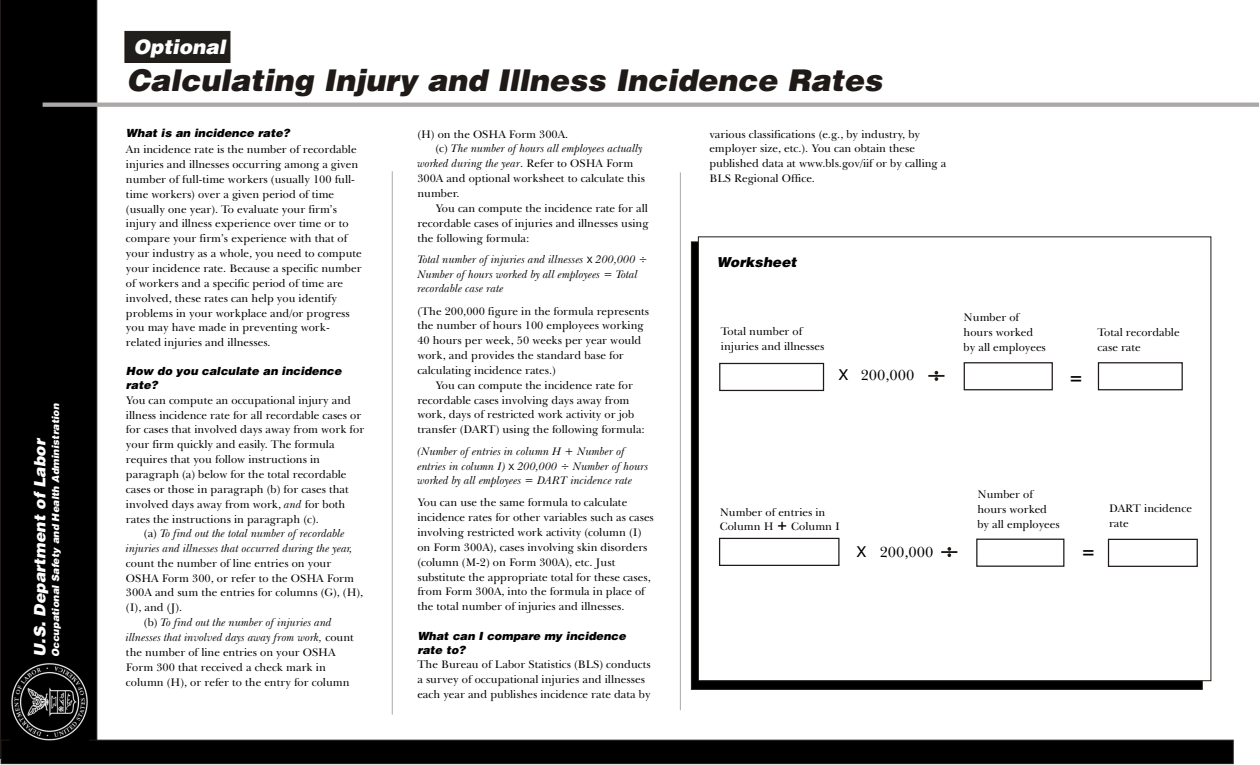
<style>
.page{position:relative;width:1260px;height:765px;background:#fff}
.page>*{position:absolute;margin:0;border:0;box-sizing:border-box;transform-origin:0 0}
.t1{font:italic 900 30px "Helvetica";color:#1f1a17}
.t2{font:italic 900 20px "Helvetica";color:#fff}
.t3{font:700 17.5px "Baskerville Win 95 BT";color:#000}
.t4{font:italic 900 15.75px "Helvetica";color:#fff}
.t5{font:15px "Baskerville Win 95 BT";color:#000}
.t6{font:italic 900 13.75px "Helvetica";color:#000}
.t7{font:11.25px/14.9px "Baskerville Win 95 BT";color:#000}
.t8{font:italic 11.25px/14.9px "Baskerville Win 95 BT";color:#000;text-align:center}
.t9{font:italic 900 11.25px "Helvetica";color:#000}
.t10{font:italic 900 9.88px "Helvetica";color:#fff}
.s1{font-style:normal}
.s2{font-family:"Helvetica";font-style:normal;font-size:8.75px}
.s3{font-family:"Helvetica"}
.s4{font-family:"Arial";font-style:normal;font-size:8.75px}
.s5{font-style:italic}
.s6{font-weight:700;font-size:13.75px}
</style>
<div class="page">
<div style="left:125px;top:31px;width:105px;height:32px;background:#211f1c"></div>
<div style="left:0;top:0;width:97px;height:758px;background:#000"></div>
<svg style="left:43px;top:103px;width:1216px;height:4px;background:#aeabab"></svg>
<hr style="left:392px;top:171px;width:1px;height:544px;background:#aba8a8">
<hr style="left:680px;top:172px;width:1px;height:538px;background:#aba8a8">
<div style="left:1px;top:740px;width:1232px;height:24px;background:#000;border:1px solid #1f1a17"></div>
<div style="left:691px;top:242px;width:511px;height:447px;background:#000;border:1px solid #1f1a17"></div>
<div style="left:698px;top:237px;width:513px;height:444px;background:#fff;border:1px solid #1f1a17"></div>
<svg style="left:941px;top:547px;width:16px;height:10px"></svg>
<div style="left:976px;top:539px;width:88px;height:28px;border:1px solid #1f1a17"></div>
<div style="left:1108px;top:539px;width:90px;height:28px;border:1px solid #1f1a17"></div>
<div style="left:719px;top:363px;width:105px;height:28px;border:1px solid #1f1a17"></div>
<svg style="left:928px;top:371px;width:17px;height:9px"></svg>
<div style="left:1098px;top:362px;width:85px;height:28px;border:1px solid #1f1a17"></div>
<div style="left:964px;top:362px;width:89px;height:28px;border:1px solid #1f1a17"></div>
<div style="left:719px;top:538px;width:121px;height:28px;border:1px solid #1f1a17"></div>
<img style="left:11px;top:663px;width:78px;height:78px">
<p class="t10" style="left:52px;top:657px;width:255px;rotate:-90deg">Occupational Safety and Health Administration</p>
<h3 class="t4" style="left:34px;top:657px;width:220px;rotate:-90deg">U.S. Department of Labor</h3>
<h2 class="t2" style="left:133px;top:39px;width:94px">Optional</h2>
<h1 class="t1" style="left:127px;top:68px;width:757px">Calculating Injury and Illness Incidence Rates</h1>
<p class="t9" style="left:126px;top:129px;width:165px">What is an incidence rate?</p>
<p class="t7" style="left:417px;top:127px;width:152px">(H) on the OSHA Form 300A.</p>
<p class="t7" style="left:709px;top:127px;width:212px">various classifications (e.g., by industry, by</p>
<p class="t7" style="left:126px;top:143px;width:232px">An incidence rate is the number of recordable</p>
<p class="t8" style="left:435px;top:142px;width:209px"><span class="s1">(c)</span> The number of hours all employees actually</p>
<p class="t7" style="left:709px;top:142px;width:207px">employer size, etc.). You can obtain these</p>
<p class="t7" style="left:126px;top:158px;width:234px">injuries and illnesses occurring among a given</p>
<p class="t8" style="left:417px;top:157px;width:218px">worked during the year<span class="s1">. Refer to OSHA Form</span></p>
<p class="t7" style="left:709px;top:157px;width:239px">published data at www.bls.gov/iif or by calling a</p>
<p class="t7" style="left:126px;top:173px;width:231px">number of full-time workers (usually 100 full-</p>
<p class="t7" style="left:417px;top:172px;width:229px">300A and optional worksheet to calculate this</p>
<p class="t7" style="left:709px;top:172px;width:107px">BLS Regional Office.</p>
<p class="t7" style="left:126px;top:187px;width:210px">time workers) over a given period of time</p>
<p class="t7" style="left:417px;top:187px;width:44px">number.</p>
<p class="t7" style="left:126px;top:202px;width:213px">(usually one year). To evaluate your firm’s</p>
<p class="t7" style="left:435px;top:201px;width:214px">You can compute the incidence rate for all</p>
<p class="t7" style="left:126px;top:217px;width:224px">injury and illness experience over time or to</p>
<p class="t7" style="left:417px;top:216px;width:233px">recordable cases of injuries and illnesses using</p>
<p class="t7" style="left:126px;top:232px;width:223px">compare your firm’s experience with that of</p>
<p class="t7" style="left:417px;top:231px;width:114px">the following formula:</p>
<p class="t7" style="left:126px;top:247px;width:237px">your industry as a whole, you need to compute</p>
<p class="t8" style="left:417px;top:253px;width:232px">Total number of injuries and illnesses <span class="s2">X</span> 200,000 ÷</p>
<p class="t6" style="left:717px;top:257px;width:81px">Worksheet</p>
<p class="t7" style="left:126px;top:262px;width:237px">your incidence rate. Because a specific number</p>
<p class="t8" style="left:417px;top:268px;width:222px">Number of hours worked by all employees = Total</p>
<p class="t7" style="left:126px;top:277px;width:219px">of workers and a specific period of time are</p>
<p class="t8" style="left:417px;top:282px;width:88px">recordable case rate</p>
<p class="t7" style="left:126px;top:291px;width:225px">involved, these rates can help you identify problems in your workplace and/or progress</p>
<p class="t7" style="left:417px;top:304px;width:233px">(The 200,000 figure in the formula represents</p>
<p class="t7" style="left:964px;top:311px;width:84px">Number of hours worked by all employees</p>
<p class="t7" style="left:126px;top:321px;width:205px">you may have made in preventing work-</p>
<p class="t7" style="left:417px;top:319px;width:228px">the number of hours 100 employees working</p>
<p class="t7" style="left:126px;top:336px;width:146px">related injuries and illnesses.</p>
<p class="t7" style="left:417px;top:334px;width:225px">40 hours per week, 50 weeks per year would work, and provides the standard base for</p>
<p class="t9" style="left:126px;top:367px;width:217px">How do you calculate an incidence</p>
<p class="t7" style="left:417px;top:364px;width:140px">calculating incidence rates.)</p>
<p class="t9" style="left:126px;top:381px;width:33px">rate?</p>
<p class="t7" style="left:435px;top:378px;width:199px">You can compute the incidence rate for</p>
<p class="t7" style="left:126px;top:393px;width:227px">You can compute an occupational injury and</p>
<p class="t7" style="left:417px;top:393px;width:214px">recordable cases involving days away from</p>
<p class="t7" style="left:126px;top:408px;width:237px">illness incidence rate for all recordable cases or</p>
<p class="t7" style="left:417px;top:408px;width:218px">work, days of restricted work activity or job</p>
<p class="t7" style="left:126px;top:423px;width:240px">for cases that involved days away from work for</p>
<p class="t7" style="left:417px;top:423px;width:229px">transfer (DART) using the following formula:</p>
<p class="t7" style="left:126px;top:438px;width:210px">your firm quickly and easily. The formula</p>
<p class="t7" style="left:721px;top:325px;width:105px">Total number of injuries and illnesses</p>
<p class="t7" style="left:1098px;top:325px;width:84px">Total recordable case rate</p>
<h3 class="t5" style="left:839px;top:369px;width:77px"><span class="s3">X</span> 200,000</h3>
<h3 class="t3" style="left:1069px;top:370px;width:16px">=</h3>
<p class="t8" style="left:417px;top:445px;width:209px">(Number of entries in column H + Number of</p>
<p class="t7" style="left:126px;top:453px;width:196px">requires that you follow instructions in</p>
<p class="t8" style="left:417px;top:459px;width:233px">entries in column I) <span class="s4">X</span> 200,000 ÷ Number of hours</p>
<p class="t7" style="left:126px;top:468px;width:222px">paragraph (a) below for the total recordable</p>
<p class="t8" style="left:417px;top:474px;width:216px">worked by all employees = DART incidence rate</p>
<p class="t7" style="left:126px;top:482px;width:224px">cases or those in paragraph (b) for cases that involved days away from work, <span class="s5">and</span> for both</p>
<p class="t7" style="left:977px;top:488px;width:84px">Number of hours worked by all employees</p>
<p class="t7" style="left:417px;top:496px;width:211px">You can use the same formula to calculate</p>
<p class="t7" style="left:720px;top:505px;width:122px">Number of entries in<br>Column H <span class="s6">+</span> Column I</p>
<p class="t7" style="left:1109px;top:502px;width:84px">DART incidence rate</p>
<p class="t7" style="left:126px;top:512px;width:194px">rates the instructions in paragraph (c).</p>
<p class="t7" style="left:417px;top:511px;width:238px">incidence rates for other variables such as cases</p>
<p class="t8" style="left:144px;top:527px;width:202px"><span class="s1">(a)</span> To find out the total number of recordable</p>
<p class="t7" style="left:417px;top:526px;width:226px">involving restricted work activity (column (I)</p>
<p class="t8" style="left:126px;top:542px;width:228px">injuries and illnesses that occurred during the year,</p>
<p class="t7" style="left:417px;top:540px;width:232px">on Form 300A), cases involving skin disorders</p>
<p class="t7" style="left:126px;top:556px;width:207px">count the number of line entries on your</p>
<p class="t7" style="left:417px;top:555px;width:200px">(column (M-2) on Form 300A), etc. Just</p>
<p class="t7" style="left:126px;top:571px;width:230px">OSHA Form 300, or refer to the OSHA Form</p>
<p class="t7" style="left:417px;top:570px;width:235px">substitute the appropriate total for these cases,</p>
<p class="t7" style="left:126px;top:586px;width:239px">300A and sum the entries for columns (G), (H),</p>
<p class="t7" style="left:417px;top:585px;width:229px">from Form 300A, into the formula in place of</p>
<p class="t7" style="left:126px;top:601px;width:58px">(I), and (J).</p>
<p class="t7" style="left:417px;top:600px;width:209px">the total number of injuries and illnesses.</p>
<p class="t8" style="left:126px;top:616px;width:229px"><span class="s1">(b)</span> To find out the number of injuries and<br>illnesses that involved days away from work, <span class="s1">count</span></p>
<h3 class="t5" style="left:857px;top:546px;width:78px"><span class="s3">X</span> 200,000</h3>
<h3 class="t3" style="left:1081px;top:544px;width:16px">=</h3>
<p class="t9" style="left:417px;top:631px;width:210px">What can I compare my incidence</p>
<p class="t7" style="left:126px;top:645px;width:211px">the number of line entries on your OSHA</p>
<p class="t9" style="left:417px;top:646px;width:50px">rate to?</p>
<p class="t7" style="left:126px;top:660px;width:201px">Form 300 that received a check mark in</p>
<p class="t7" style="left:417px;top:658px;width:235px">The Bureau of Labor Statistics (BLS) conducts</p>
<p class="t7" style="left:126px;top:675px;width:225px">column (H), or refer to the entry for column</p>
<p class="t7" style="left:417px;top:673px;width:235px">a survey of occupational injuries and illnesses each year and publishes incidence rate data by</p>
</div>
